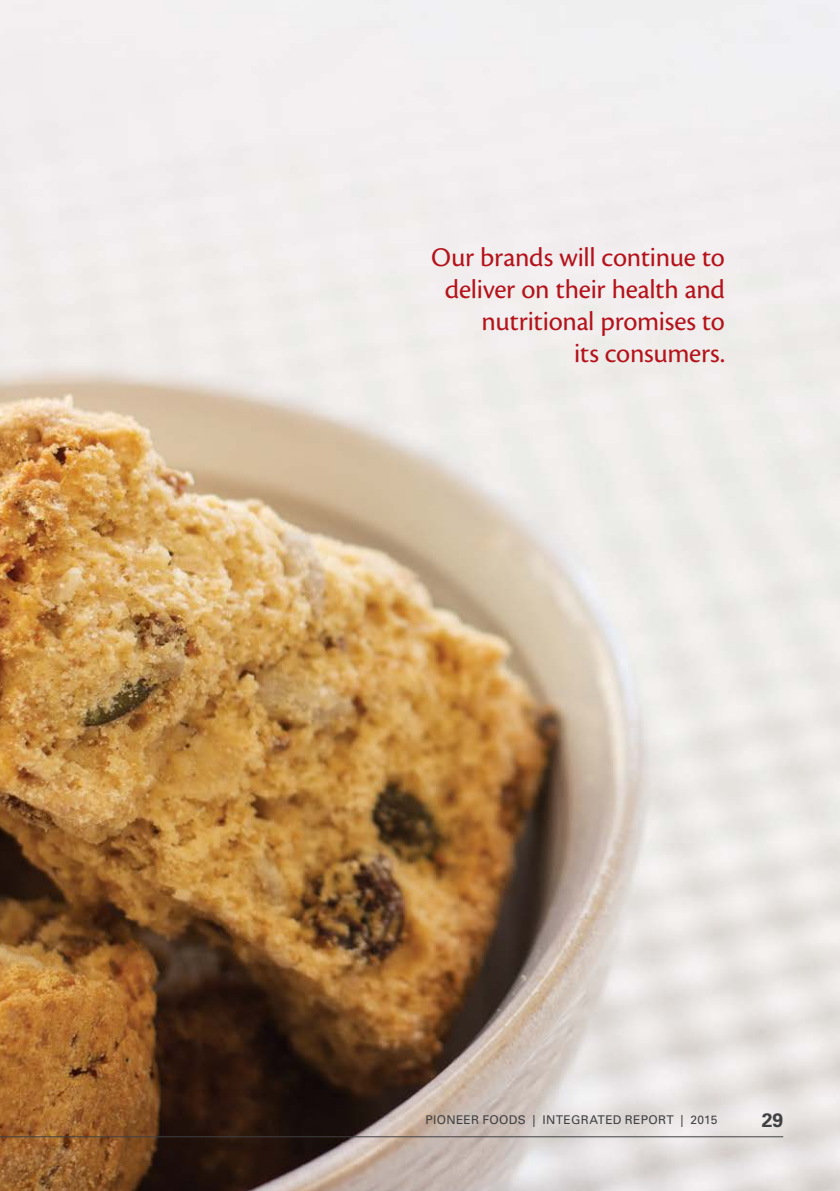
<style>
.page{position:relative;width:840px;height:1191px;background:#fff}
.page>*{position:absolute;margin:0;border:0;box-sizing:border-box;transform-origin:0 0}
.lazy_copy_1{font:28px/32px "Cronos Pro";letter-spacing:-.01em;color:#b5121b;text-align:right}
.t1{font:700 19.4px "Univers LT Std";color:#414042}
.t2{font:12px "Univers LT Std";letter-spacing:.03em;color:#414042}
</style>
<div class="page">
<img style="left:0;top:0;width:839px;height:1191px">
<hr style="left:0;top:1136px;width:782px;height:1px;background:#414042">
<p class="lazy_copy_1" style="left:431px;top:241px;width:295px">Our brands will continue to deliver on their health and nutritional promises to<br>its consumers.</p>
<p class="t2" style="left:425px;top:1113px;width:293px">PIONEER FOODS | INTEGRATED REPORT | 2015</p>
<p class="t1" style="left:761px;top:1108px;width:23px">29</p>
</div>
